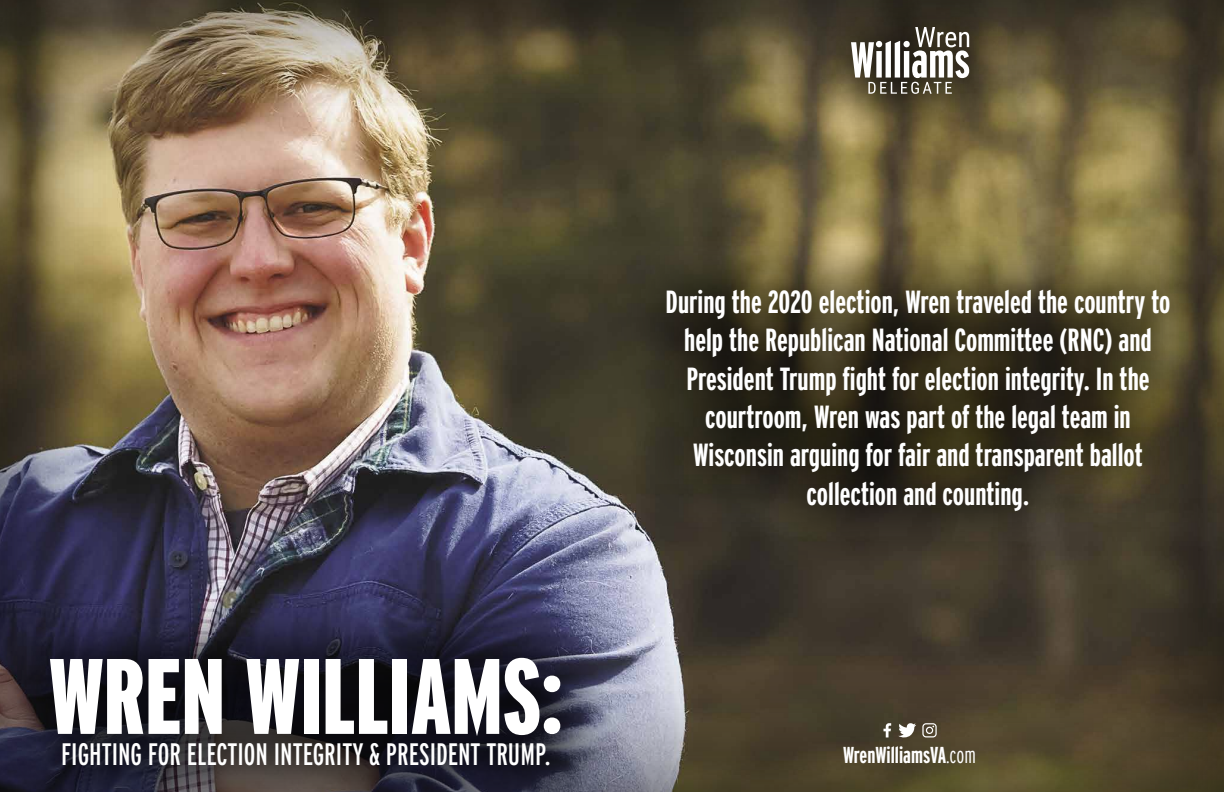
<style>
.page{position:relative;width:1224px;height:792px;background:#fff}
.page>*{position:absolute;margin:0;border:0;box-sizing:border-box;transform-origin:0 0}
.t1{font:900 107px "Interstate Compressed";color:#fff}
.t2{font:700 32px/38.4px "Interstate Compressed";color:#fff;text-align:center}
.t3{font:31px "Interstate Compressed";color:#fff}
.t4{font:700 23px "Interstate Compressed";color:#fff}
.s1{font-weight:300}
</style>
<div class="page">
<div style="left:0;top:0;width:1224px;height:792px;background:#000;opacity:.75"></div>
<div style="left:603px;top:225px;width:621px;height:347px;background:#000;opacity:.75"></div>
<div style="left:795px;top:0;width:231px;height:152px;background:#000;opacity:.75"></div>
<svg style="left:851px;top:27px;width:118px;height:67px"></svg>
<svg style="left:922px;top:723px;width:15px;height:14px"></svg>
<svg style="left:898px;top:723px;width:18px;height:15px"></svg>
<svg style="left:883px;top:723px;width:8px;height:14px"></svg>
<div style="left:0;top:593px;width:625px;height:199px;background:#000;opacity:.75"></div>
<h1 class="t1" style="left:49px;top:637px;width:516px">WREN WILLIAMS:</h1>
<p class="t3" style="left:61px;top:737px;width:491px">FIGHTING FOR ELECTION INTEGRITY &amp; PRESIDENT TRUMP.</p>
<p class="t2" style="left:666px;top:282px;width:506px">During the 2020 election, Wren traveled the country to help the Republican National Committee (RNC) and President Trump fight for election integrity. In the courtroom, Wren was part of the legal team in Wisconsin arguing for fair and transparent ballot collection and counting.</p>
<p class="t4" style="left:843px;top:742px;width:134px">WrenWilliamsVA<span class="s1">.com</span></p>
</div>
